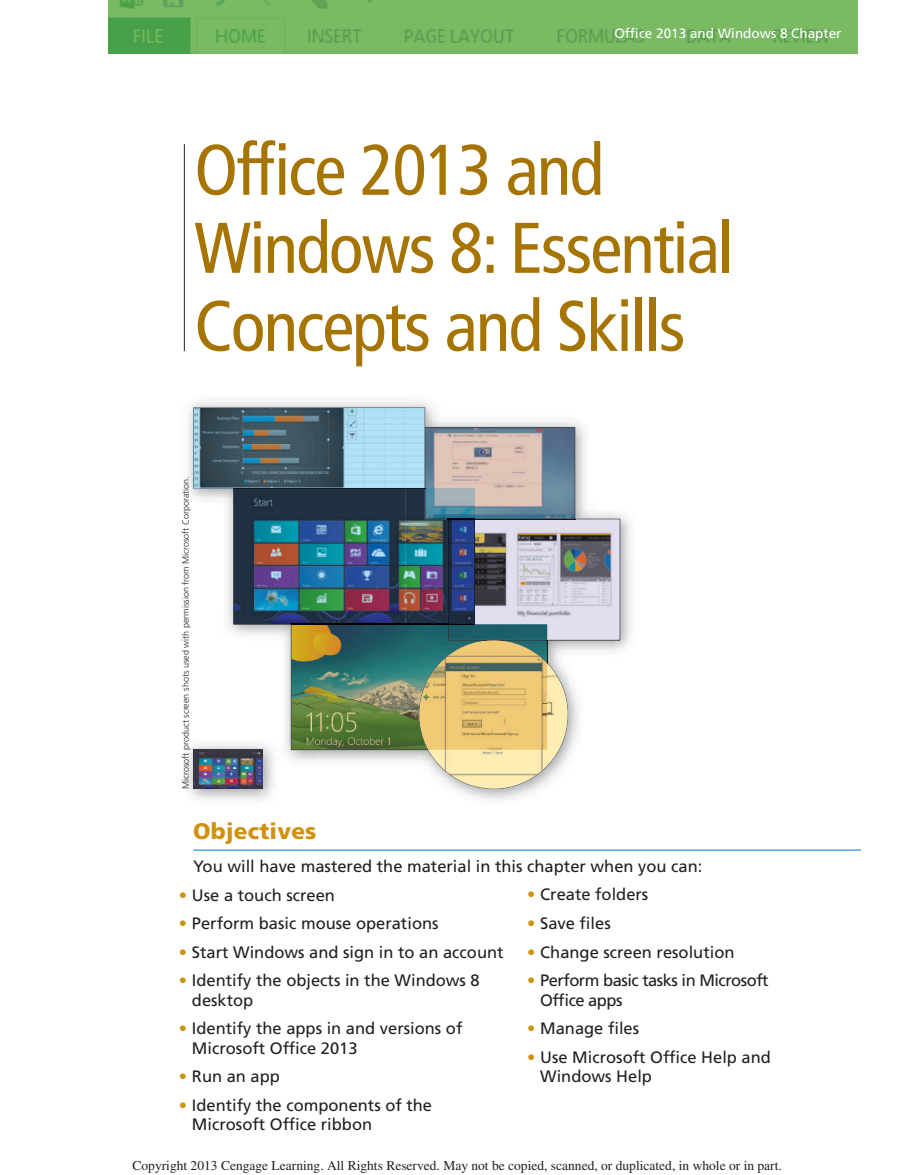
<style>
.page{position:relative;width:918px;height:1175px;background:#fff}
.page>*{position:absolute;margin:0;border:0;box-sizing:border-box;transform-origin:0 0}
.t1{font:condensed 71.55px/78px "Frutiger LT Std";letter-spacing:-.025em;color:#a57403}
.t2{font:900 22.5px "Frutiger LT Std";letter-spacing:.01em;color:#cf910f}
.t3{font:16.5px/19.5px "Frutiger LT Std";color:#231f20}
.t4{font:16.5px/19.5px "Frutiger LT Std";letter-spacing:-.03em;color:#231f20}
.t5{font:13.5px "Times";color:#231f20}
.t6{font:13.5px "Frutiger LT Std";color:#fff}
.t7{font:300 9px "Frutiger LT Std";color:#231f20}
.s1{color:#cf910f}
</style>
<div class="page">
<img style="left:108px;top:0;width:749px;height:53px">
<img style="left:194px;top:401px;width:388px;height:26px">
<img style="left:620px;top:514px;width:10px;height:47px">
<img style="left:620px;top:561px;width:11px;height:89px">
<img style="left:184px;top:740px;width:94px;height:65px">
<img style="left:193px;top:750px;width:69px;height:38px">
<img style="left:193px;top:408px;width:231px;height:80px">
<img style="left:428px;top:751px;width:139px;height:37px">
<img style="left:233px;top:427px;width:387px;height:324px">
<img style="left:420px;top:640px;width:127px;height:110px">
<hr style="left:184px;top:144px;width:1px;height:207px;background:#231f20">
<hr style="left:193px;top:849px;width:668px;height:1px;background:#0080c5">
<p class="t6" style="left:614px;top:25px;width:229px">Of!ce 2013 and Windows 8 Chapter</p>
<h1 class="t1" style="left:194px;top:131px;width:541px">Of!ce 2013 and<br>Windows 8: Essential<br>Concepts and Skills</h1>
<p class="t7" style="left:181px;top:789px;width:314px;rotate:-90deg">Microsoft product screen shots used with permission from Microsoft Corporation.</p>
<h2 class="t2" style="left:193px;top:817px;width:125px">Objectives</h2>
<p class="t3" style="left:193px;top:856px;width:511px">You will have mastered the material in this chapter when you can:</p>
<p class="t3" style="left:179px;top:885px;width:157px"><span class="s1">•</span> Use a touch screen</p>
<p class="t3" style="left:179px;top:913px;width:261px"><span class="s1">•</span> Perform basic mouse operations</p>
<p class="t3" style="left:179px;top:942px;width:326px"><span class="s1">•</span> Start Windows and sign in to an account</p>
<p class="t3" style="left:192px;top:970px;width:289px;text-indent:-13px"><span class="s1">•</span> Identify the objects in the Windows 8 desktop</p>
<p class="t3" style="left:192px;top:1018px;width:272px;text-indent:-13px"><span class="s1">•</span> Identify the apps in and versions of<br>Microsoft Of!ce 2013</p>
<p class="t3" style="left:179px;top:1066px;width:102px"><span class="s1">•</span> Run an app</p>
<p class="t3" style="left:192px;top:1095px;width:242px;text-indent:-13px"><span class="s1">•</span> Identify the components of the<br>Microsoft Of!ce ribbon</p>
<p class="t3" style="left:527px;top:885px;width:123px"><span class="s1">•</span> Create folders</p>
<p class="t3" style="left:527px;top:913px;width:85px"><span class="s1">•</span> Save !les</p>
<p class="t3" style="left:527px;top:942px;width:209px"><span class="s1">•</span> Change screen resolution</p>
<p class="t4" style="left:540px;top:970px;width:230px;text-indent:-13px"><span class="s1">•</span> Perform basic tasks in Microsoft<br>Of!ce apps</p>
<p class="t3" style="left:527px;top:1018px;width:113px"><span class="s1">•</span> Manage !les</p>
<p class="t3" style="left:540px;top:1047px;width:232px;text-indent:-13px"><span class="s1">•</span> Use Microsoft Of!ce Help and<br>Windows Help</p>
<p class="t5" style="left:132px;top:1157px;width:651px">Copyright 2013 Cengage Learning. All Rights Reserved. May not be copied, scanned, or duplicated, in whole or in part.</p>
</div>
